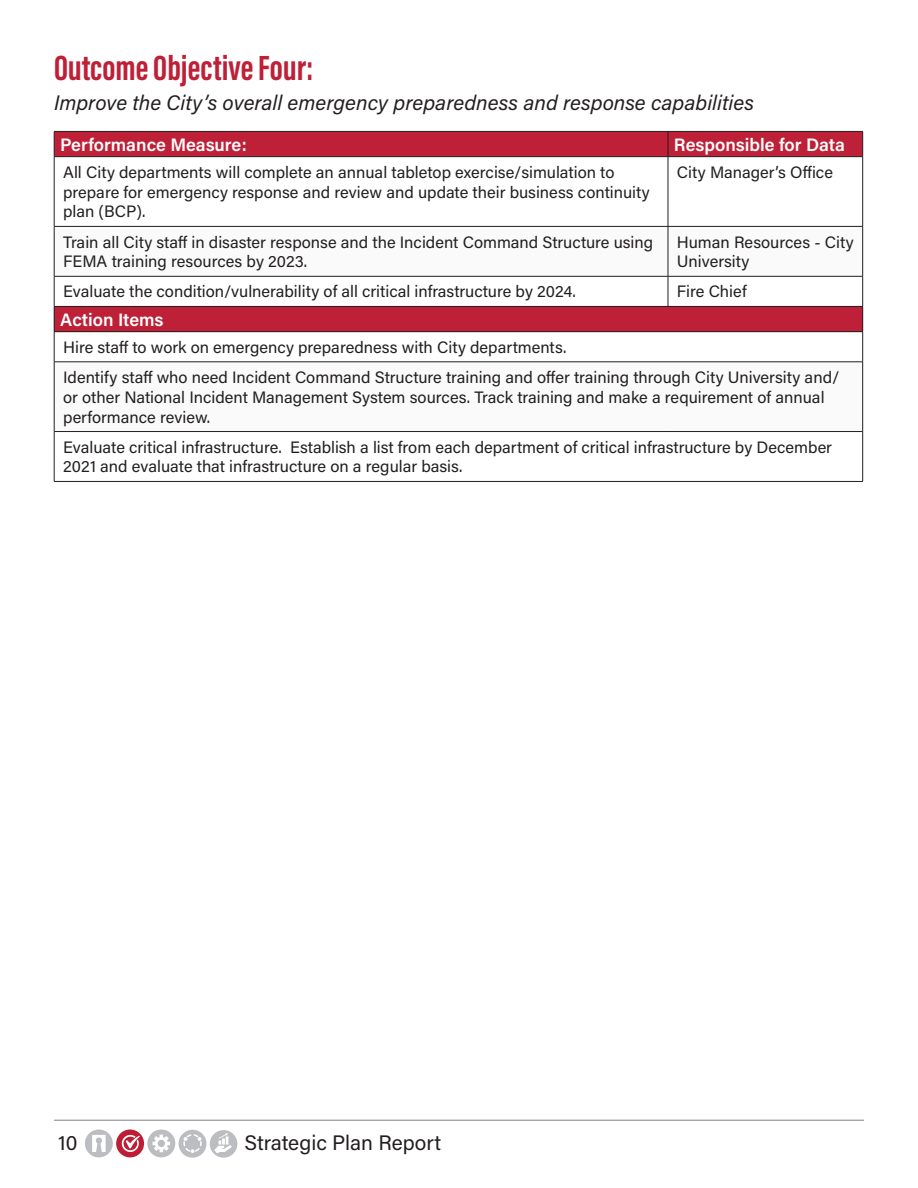
<style>
.page{position:relative;width:918px;height:1188px;background:#fff}
.page>*{position:absolute;margin:0;border:0;box-sizing:border-box;transform-origin:0 0}
.t1{font:700 36px "Acumin Pro Extra Cond";color:#be2037}
.t2{font:italic 21px "Acumin Pro";color:#231f20}
.t3{font:21px "Acumin Pro";color:#231f20}
.t4{font:600 18px "Acumin Pro";color:#fff}
.t5{font:16.5px/19.8px "Acumin Pro";color:#231f20}
</style>
<div class="page">
<svg style="left:55px;top:227px;width:807px;height:135px"></svg>
<div style="left:54px;top:306px;width:809px;height:26px;background:#be2037"></div>
<div style="left:54px;top:131px;width:809px;height:25px;background:#be2037"></div>
<hr style="left:54px;top:156px;width:614px;height:1px;background:#231f20">
<hr style="left:54px;top:157px;width:1px;height:69px;background:#231f20">
<hr style="left:668px;top:156px;width:195px;height:1px;background:#231f20">
<hr style="left:668px;top:157px;width:1px;height:69px;background:#231f20">
<hr style="left:862px;top:157px;width:1px;height:69px;background:#231f20">
<hr style="left:54px;top:226px;width:614px;height:1px;background:#231f20">
<hr style="left:54px;top:227px;width:1px;height:49px;background:#231f20">
<hr style="left:668px;top:226px;width:195px;height:1px;background:#231f20">
<hr style="left:668px;top:227px;width:1px;height:49px;background:#231f20">
<hr style="left:862px;top:227px;width:1px;height:49px;background:#231f20">
<hr style="left:54px;top:276px;width:614px;height:1px;background:#231f20">
<hr style="left:668px;top:276px;width:195px;height:1px;background:#231f20">
<svg style="left:668px;top:277px;width:1px;height:29px"></svg>
<hr style="left:54px;top:332px;width:1px;height:30px;background:#231f20">
<hr style="left:862px;top:332px;width:1px;height:30px;background:#231f20">
<hr style="left:54px;top:362px;width:614px;height:1px;background:#231f20">
<hr style="left:54px;top:362px;width:1px;height:69px;background:#231f20">
<hr style="left:668px;top:362px;width:195px;height:1px;background:#231f20">
<hr style="left:862px;top:362px;width:1px;height:69px;background:#231f20">
<hr style="left:54px;top:431px;width:614px;height:1px;background:#231f20">
<hr style="left:54px;top:432px;width:1px;height:49px;background:#231f20">
<hr style="left:668px;top:431px;width:195px;height:1px;background:#231f20">
<hr style="left:862px;top:432px;width:1px;height:49px;background:#231f20">
<hr style="left:54px;top:481px;width:614px;height:1px;background:#231f20">
<hr style="left:668px;top:481px;width:195px;height:1px;background:#231f20">
<hr style="left:54px;top:306px;width:614px;height:1px;background:#231f20">
<svg style="left:54px;top:277px;width:1px;height:54px"></svg>
<hr style="left:54px;top:331px;width:614px;height:1px;background:#231f20">
<hr style="left:668px;top:331px;width:195px;height:1px;background:#231f20">
<hr style="left:668px;top:306px;width:195px;height:1px;background:#231f20">
<svg style="left:862px;top:277px;width:1px;height:54px"></svg>
<svg style="left:85px;top:1130px;width:152px;height:28px"></svg>
<hr style="left:54px;top:1120px;width:810px;height:1px;background:#808285">
<p class="t1" style="left:54px;top:46px;width:261px">Outcome Objective Four:</p>
<p class="t2" style="left:54px;top:88px;width:702px">Improve the City’s overall emergency preparedness and response capabilities</p>
<p class="t4" style="left:60px;top:132px;width:188px">Performance Measure:</p>
<p class="t4" style="left:674px;top:132px;width:172px">Responsible for Data</p>
<p class="t5" style="left:63px;top:161px;width:588px">All City departments will complete an annual tabletop exercise/simulation to prepare for emergency response and review and update their business continuity plan (BCP).</p>
<p class="t5" style="left:677px;top:161px;width:158px">City Manager’s Office</p>
<p class="t5" style="left:63px;top:231px;width:592px">Train all City staff in disaster response and the Incident Command Structure using<br>FEMA training resources by 2023.</p>
<p class="t5" style="left:677px;top:231px;width:178px">Human Resources - City<br>University</p>
<p class="t5" style="left:63px;top:281px;width:514px">Evaluate the condition/vulnerability of all critical infrastructure by 2024.</p>
<p class="t5" style="left:677px;top:281px;width:71px">Fire Chief</p>
<p class="t4" style="left:60px;top:307px;width:105px">Action Items</p>
<p class="t5" style="left:63px;top:336px;width:505px">Hire staff to work on emergency preparedness with City departments.</p>
<p class="t5" style="left:63px;top:367px;width:778px">Identify staff who need Incident Command Structure training and offer training through City University and/ or other National Incident Management System sources. Track training and make a requirement of annual performance review.</p>
<p class="t5" style="left:63px;top:436px;width:770px">Evaluate critical infrastructure. Establish a list from each department of critical infrastructure by December<br>2021 and evaluate that infrastructure on a regular basis.</p>
<p class="t3" style="left:58px;top:1128px;width:21px">10</p>
<p class="t3" style="left:245px;top:1128px;width:198px">Strategic Plan Report</p>
</div>
